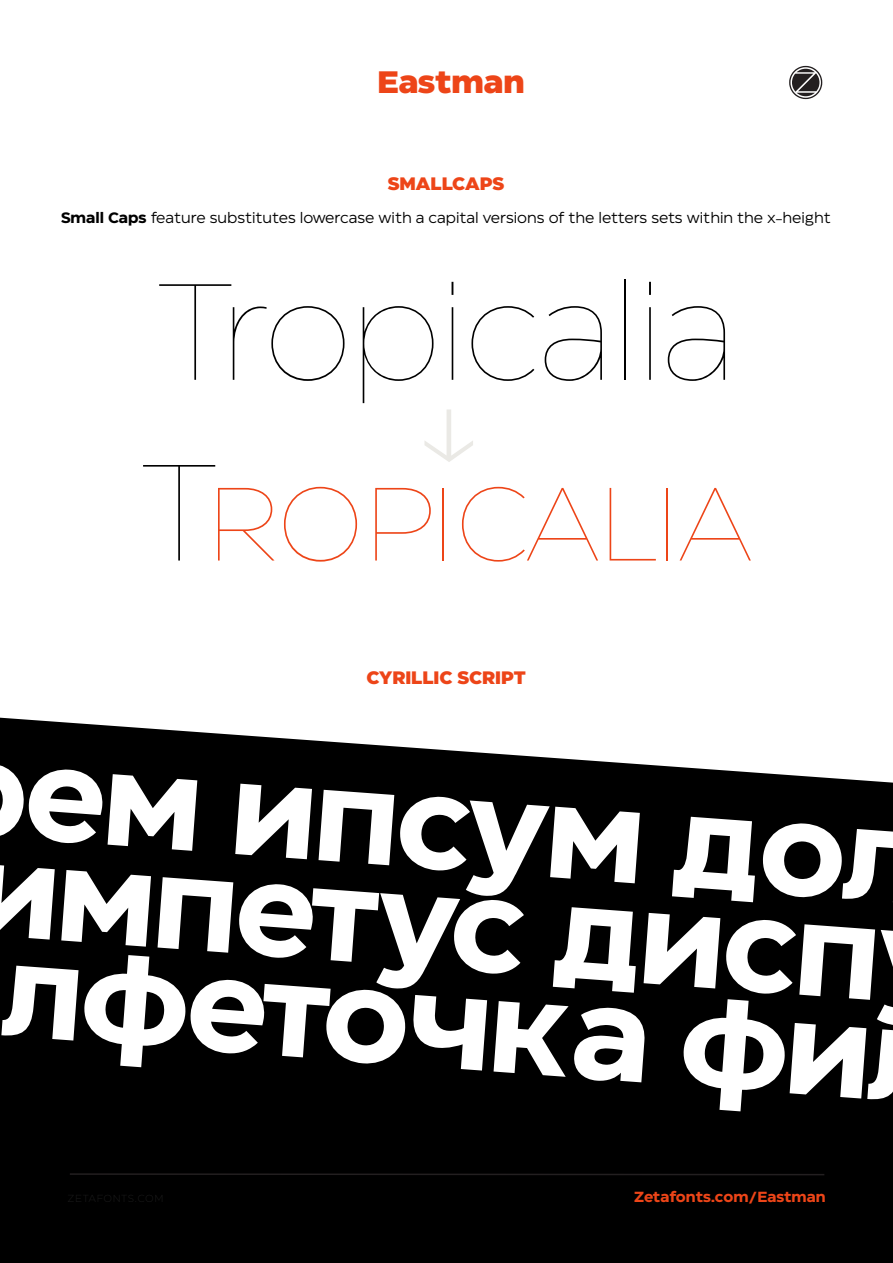
<style>
.page{position:relative;width:893px;height:1263px;background:#fff}
.page>*{position:absolute;margin:0;border:0;box-sizing:border-box;transform-origin:0 0}
.t1{font:100 136.5px/180.8px "Eastman";letter-spacing:-.02em;color:#000}
.t2{font:700 127.5px/98.9px "Eastman";color:#fff;text-align:center}
.t3{font:300 109.95px "Eastman";color:#eae9e5}
.t4{font:800 30.9px "Eastman";color:#ed4518}
.t5{font:800 18px "Eastman";color:#ed4518}
.t6{font:15px "Eastman";color:#000}
.t7{font:700 14.7px "Eastman";color:#ed4518}
.s1{font-weight:700}
.s2{color:#ed4518}
</style>
<div class="page">
<div style="left:0;top:718px;width:893px;height:545px;background:#000"></div>
<svg style="left:68px;top:1172px;width:758px;height:4px;background:#0c0b0b"></svg>
<svg style="left:789px;top:66px;width:33px;height:33px"></svg>
<h3 class="t4" style="left:377px;top:57px;width:149px">Eastman</h3>
<p class="t5" style="left:388px;top:170px;width:118px">SMALLCAPS</p>
<p class="t6" style="left:61px;top:206px;width:771px"><span class="s1">Small Caps</span> feature substitutes lowercase with a capital versions of the letters sets within the x-height</p>
<h1 class="t1" style="left:139px;top:230px;width:614px">Tropicalia<br>T<span class="s2">ropicalia</span></h1>
<h3 class="t3" style="left:531px;top:397px;width:81px;rotate:90deg">→</h3>
<p class="t5" style="left:367px;top:663px;width:161px">CYRILLIC SCRIPT</p>
<h2 class="t2" style="left:-14px;top:730px;width:946px;rotate:4deg">ем ипсум дол импетус дисп лфеточка фи</h2>
<p class="t7" style="left:634px;top:1185px;width:193px">Zetafonts.com/Eastman</p>
</div>
